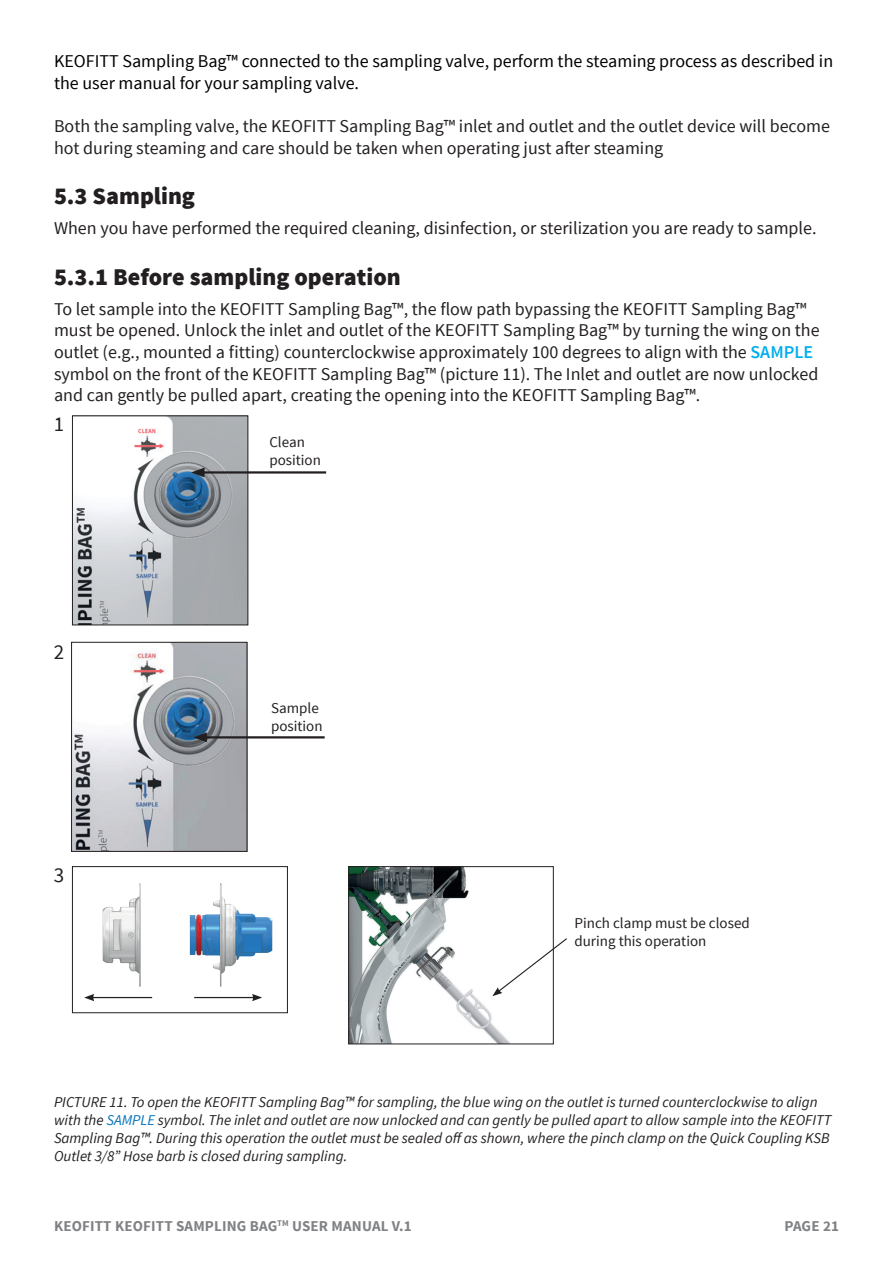
<style>
.page{position:relative;width:893px;height:1263px;background:#fff}
.page>*{position:absolute;margin:0;border:0;box-sizing:border-box;transform-origin:0 0}
.t1{font:900 24px "Source Sans Pro";color:#231f20}
.t2{font:21px "Source Sans Pro";color:#231f20}
.t3{font:18px/21.6px "Source Sans Pro";color:#231f20}
.t4{font:18px/21.6px "Source Sans Pro";color:#000001}
.t5{font:italic 15px/18px "Source Sans Pro";color:#231f20}
.t6{font:15px/18px "Source Sans Pro";color:#231f20}
.t7{font:700 15px "Source Sans Pro";letter-spacing:.01em;color:#808285}
.s1{font-weight:600;color:#00aeef}
.s2{color:#0873bb}
</style>
<div class="page">
<img style="left:350px;top:868px;width:160px;height:174px">
<div style="left:348px;top:866px;width:205px;height:178px;border:1px solid #231f20"></div>
<img style="left:74px;top:418px;width:172px;height:205px">
<div style="left:72px;top:416px;width:176px;height:209px;border:1px solid #231f20"></div>
<img style="left:73px;top:644px;width:172px;height:205px">
<div style="left:71px;top:642px;width:176px;height:209px;border:1px solid #231f20"></div>
<img style="left:98px;top:883px;width:175px;height:119px">
<div style="left:72px;top:866px;width:216px;height:147px;border:1px solid #231f20"></div>
<hr style="left:194px;top:997px;width:60px;height:1px;background:#231f20">
<svg style="left:252px;top:994px;width:10px;height:7px"></svg>
<hr style="left:92px;top:997px;width:60px;height:1px;background:#231f20">
<svg style="left:84px;top:994px;width:10px;height:7px"></svg>
<hr style="left:200px;top:471px;width:126px;height:3px;background:#231f20">
<svg style="left:191px;top:468px;width:14px;height:9px"></svg>
<hr style="left:203px;top:736px;width:122px;height:2px;background:#231f20">
<svg style="left:193px;top:732px;width:14px;height:10px"></svg>
<svg style="left:492px;top:937px;width:75px;height:59px"></svg>
<p class="t4" style="left:54px;top:51px;width:781px">KEOFITT Sampling Bag™ connected to the sampling valve, perform the steaming process as described in the user manual for your sampling valve.</p>
<p class="t3" style="left:54px;top:116px;width:777px">Both the sampling valve, the KEOFITT Sampling Bag™ inlet and outlet and the outlet device will become hot during steaming and care should be taken when operating just after steaming</p>
<h1 class="t1" style="left:54px;top:181px;width:143px">5.3 Sampling</h1>
<p class="t3" style="left:54px;top:218px;width:764px">When you have performed the required cleaning, disinfection, or sterilization you are ready to sample.</p>
<h1 class="t1" style="left:54px;top:261px;width:348px">5.3.1 Before sampling operation</h1>
<p class="t3" style="left:54px;top:298px;width:767px">To let sample into the KEOFITT Sampling Bag™, the flow path bypassing the KEOFITT Sampling Bag™ must be opened. Unlock the inlet and outlet of the KEOFITT Sampling Bag™ by turning the wing on the outlet (e.g., mounted a fitting) counterclockwise approximately 100 degrees to align with the <span class="s1">SAMPLE </span>symbol on the front of the KEOFITT Sampling Bag™ (picture 11). The Inlet and outlet are now unlocked and can gently be pulled apart, creating the opening into the KEOFITT Sampling Bag™.</p>
<p class="t2" style="left:54px;top:411px;width:12px">1</p>
<p class="t2" style="left:54px;top:639px;width:12px">2</p>
<p class="t2" style="left:54px;top:862px;width:12px">3</p>
<p class="t6" style="left:269px;top:433px;width:53px">Clean position</p>
<p class="t6" style="left:271px;top:699px;width:53px">Sample position</p>
<p class="t6" style="left:574px;top:914px;width:177px">Pinch clamp must be closed during this operation</p>
<p class="t5" style="left:54px;top:1093px;width:779px">PICTURE 11. To open the KEOFITT Sampling Bag™ for sampling, the blue wing on the outlet is turned counterclockwise to align with the <span class="s2">SAMPLE</span> symbol. The inlet and outlet are now unlocked and can gently be pulled apart to allow sample into the KEOFITT Sampling Bag™. During this operation the outlet must be sealed off as shown, where the pinch clamp on the Quick Coupling KSB Outlet 3/8” Hose barb is closed during sampling.</p>
<p class="t7" style="left:54px;top:1216px;width:359px">KEOFITT KEOFITT SAMPLING BAG<sup>TM</sup> USER MANUAL V.1</p>
<p class="t7" style="left:784px;top:1216px;width:56px">PAGE 21</p>
</div>
